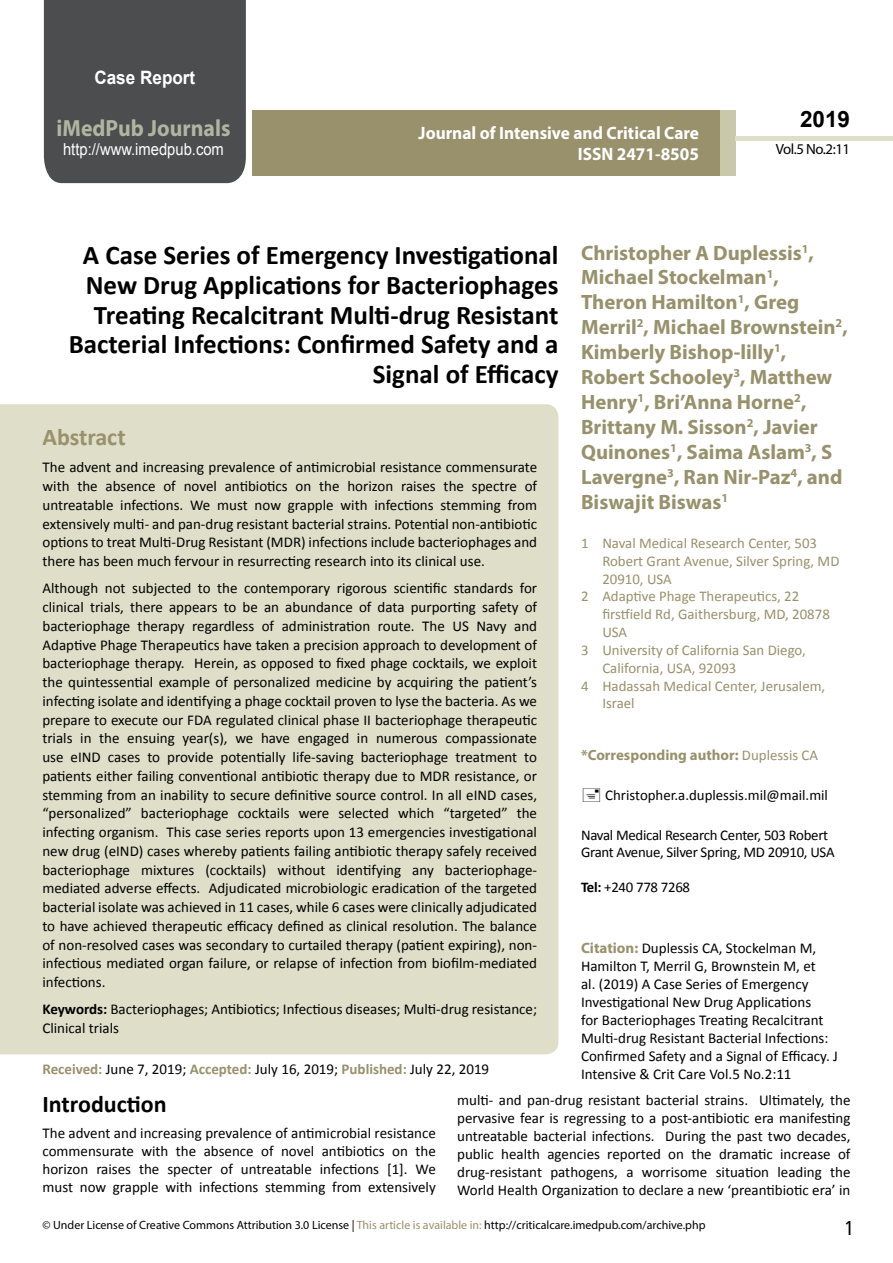
<style>
.page{position:relative;width:893px;height:1263px;background:#fff}
.page>*{position:absolute;margin:0;border:0;box-sizing:border-box;transform-origin:0 0}
.t1{font:700 27px/29.7px "Calibri";color:#000;text-align:right}
.t2{font:25.5px "Tunga";color:#000}
.t3{font:700 24px "Calibri";color:#000}
.t4{font:700 24px "Calibri";color:#98916c}
.t5{font:700 23.4px "Myriad Pro";color:#b0b5a0;scale:.93 1}
.t6{font:700 22.5px "Arial";color:#000}
.t7{font:700 20.85px/24.9px "Myriad Pro";color:#97916c}
.t8{font:700 18.45px "Arial";color:#fff;scale:.93 1}
.t9{font:700 18px/21.6px "Myriad Pro";color:#fff;text-align:right;scale:.96 1}
.t10{font:16.5px "Arial";color:#fff;scale:.89 1}
.t11{font:15px/18.8px "Calibri";color:#000;text-align:justify}
.t12{font:14.85px "Calibri";color:#98916c}
.t13{font:14.85px/17.9px "Calibri";letter-spacing:-.02em;color:#000}
.t14{font:14.85px "Calibri";color:#000}
.t15{font:700 14.85px "Myriad Pro";color:#98916c}
.t16{font:14.85px "Myriad Pro";letter-spacing:-.03em;color:#000}
.t17{font:12px "Myriad Pro";color:#000}
.s1{font-weight:700}
.s2{font-weight:700;color:#98916c}
.s3{font-family:"Calibri";font-weight:400}
.s4{font-family:"Myriad Pro";font-weight:700;color:#98916c}
.s5{color:#98916c}
</style>
<div class="page">
<div style="left:252px;top:110px;width:469px;height:66px;background:#98916c"></div>
<div style="left:720px;top:110px;width:16px;height:66px;background:#cac8ab"></div>
<div style="left:44px;top:0;width:202px;height:183px;background:#4c4d4f"></div>
<hr style="left:736px;top:137px;width:157px;height:4px;background:#dfdec9">
<div style="left:0;top:404px;width:558px;height:650px;background:#dfdec9"></div>
<p class="t8" style="left:94px;top:65px;width:110px">Case Report</p>
<h3 class="t5" style="left:57px;top:113px;width:188px">iMedPub Journals</h3>
<h3 class="t6" style="left:800px;top:104px;width:52px">2019</h3>
<p class="t16" style="left:776px;top:140px;width:76px">Vol.5 No.2:11</p>
<p class="t9" style="left:419px;top:121px;width:294px">Journal of Intensive and Critical Care<br>ISSN 2471-8505</p>
<p class="t10" style="left:63px;top:138px;width:182px">http://www.imedpub.com</p>
<p class="t7" style="left:581px;top:239px;width:268px">Christopher A Duplessis<sup>1</sup>,<br>Michael Stockelman<sup>1</sup>,<br>Theron Hamilton<sup>1</sup>, Greg<br>Merril<sup>2</sup>, Michael Brownstein<sup>2</sup>,<br>Kimberly Bishop-lilly<sup>1</sup>,<br>Robert Schooley<sup>3</sup>, Matthew<br>Henry<sup>1</sup>, Bri’Anna Horne<sup>2</sup>,<br>Brittany M. Sisson<sup>2</sup>, Javier<br>Quinones<sup>1</sup>, Saima Aslam<sup>3</sup>, S<br>Lavergne<sup>3</sup>, Ran Nir-Paz<sup>4</sup>, and<br>Biswajit Biswas<sup>1</sup></p>
<p class="t12" style="left:581px;top:534px;width:238px">1 Naval Medical Research Center, 503</p>
<p class="t12" style="left:602px;top:551px;width:239px">Robert Grant Avenue, Silver Spring, MD</p>
<p class="t12" style="left:602px;top:569px;width:71px">20910, USA</p>
<p class="t12" style="left:581px;top:587px;width:220px">2 Adaptive Phage Therapeutics, 22</p>
<p class="t12" style="left:602px;top:605px;width:229px">firstfield Rd, Gaithersburg, MD, 20878</p>
<p class="t12" style="left:602px;top:623px;width:26px">USA</p>
<p class="t12" style="left:581px;top:640px;width:226px">3 University of California San Diego,</p>
<p class="t12" style="left:602px;top:658px;width:136px">California, USA, 92093</p>
<p class="t12" style="left:581px;top:676px;width:246px">4 Hadassah Medical Center, Jerusalem,</p>
<p class="t12" style="left:602px;top:694px;width:34px">Israel</p>
<h1 class="t1" style="left:69px;top:240px;width:491px">A Case Series of Emergency Investigational New Drug Applications for Bacteriophages Treating Recalcitrant Multi-drug Resistant Bacterial Infections: Confirmed Safety and a Signal of Efficacy</h1>
<h3 class="t4" style="left:43px;top:422px;width:85px">Abstract</h3>
<p class="t11" style="left:42px;top:458px;width:496px">The advent and increasing prevalence of antimicrobial resistance commensurate with the absence of novel antibiotics on the horizon raises the spectre of untreatable infections. We must now grapple with infections stemming from extensively multi- and pan-drug resistant bacterial strains. Potential non-antibiotic options to treat Multi-Drug Resistant (MDR) infections include bacteriophages and there has been much fervour in resurrecting research into its clinical use.</p>
<p class="t11" style="left:42px;top:579px;width:496px">Although not subjected to the contemporary rigorous scientific standards for clinical trials, there appears to be an abundance of data purporting safety of bacteriophage therapy regardless of administration route. The US Navy and Adaptive Phage Therapeutics have taken a precision approach to development of bacteriophage therapy. Herein, as opposed to fixed phage cocktails, we exploit the quintessential example of personalized medicine by acquiring the patient’s infecting isolate and identifying a phage cocktail proven to lyse the bacteria. As we prepare to execute our FDA regulated clinical phase II bacteriophage therapeutic trials in the ensuing year(s), we have engaged in numerous compassionate use eIND cases to provide potentially life-saving bacteriophage treatment to patients either failing conventional antibiotic therapy due to MDR resistance, or stemming from an inability to secure definitive source control. In all eIND cases, “personalized” bacteriophage cocktails were selected which “targeted” the infecting organism. This case series reports upon 13 emergencies investigational new drug (eIND) cases whereby patients failing antibiotic therapy safely received bacteriophage mixtures (cocktails) without identifying any bacteriophage&shy;mediated adverse effects. Adjudicated microbiologic eradication of the targeted bacterial isolate was achieved in 11 cases, while 6 cases were clinically adjudicated to have achieved therapeutic efficacy defined as clinical resolution. The balance of non-resolved cases was secondary to curtailed therapy (patient expiring), non&shy;infectious mediated organ failure, or relapse of infection from biofilm-mediated infections.</p>
<p class="t11" style="left:42px;top:1000px;width:496px"><span class="s1">Keywords:</span> Bacteriophages; Antibiotics; Infectious diseases; Multi-drug resistance;<br>Clinical trials</p>
<p class="t11" style="left:42px;top:1060px;width:448px"><span class="s2">Received:</span> June 7, 2019; <span class="s2">Accepted:</span> July 16, 2019; <span class="s2">Published:</span> July 22, 2019</p>
<h3 class="t3" style="left:43px;top:1088px;width:126px">Introduction</h3>
<p class="t11" style="left:43px;top:1124px;width:395px;line-height:18px">The advent and increasing prevalence of antimicrobial resistance commensurate with the absence of novel antibiotics on the horizon raises the specter of untreatable infections [1]. We must now grapple with infections stemming from extensively</p>
<p class="t15" style="left:581px;top:745px;width:239px">*Corresponding author: <span class="s3">Duplessis CA</span></p>
<p class="t14" style="left:605px;top:786px;width:224px">Christopher.a.duplessis.mil@mail.mil</p>
<p class="t13" style="left:581px;top:826px;width:255px">Naval Medical Research Center, 503 Robert<br>Grant Avenue, Silver Spring, MD 20910, USA</p>
<p class="t13" style="left:581px;top:878px;width:111px"><span class="s1">Tel:</span> +240 778 7268</p>
<p class="t11" style="left:581px;top:939px;width:258px;line-height:18px;text-align:left"><span class="s4">Citation:</span> Duplessis CA, Stockelman M, Hamilton T, Merril G, Brownstein M, et<br>al. (2019) A Case Series of Emergency Investigational New Drug Applications<br>for Bacteriophages Treating Recalcitrant Multi-drug Resistant Bacterial Infections:<br>Confirmed Safety and a Signal of Efficacy. J Intensive &amp; Crit Care Vol.5 No.2:11</p>
<p class="t11" style="left:457px;top:1091px;width:395px;line-height:18px">multi- and pan-drug resistant bacterial strains. Ultimately, the pervasive fear is regressing to a post-antibiotic era manifesting untreatable bacterial infections. During the past two decades, public health agencies reported on the dramatic increase of drug-resistant pathogens, a worrisome situation leading the World Health Organization to declare a new ‘preantibiotic era’ in</p>
<p class="t17" style="left:43px;top:1218px;width:664px">© Under License of Creative Commons Attribution 3.0 License | <span class="s5">This article is available in:</span> http://criticalcare.imedpub.com/archive.php</p>
<h2 class="t2" style="left:845px;top:1211px;width:9px">1</h2>
</div>
